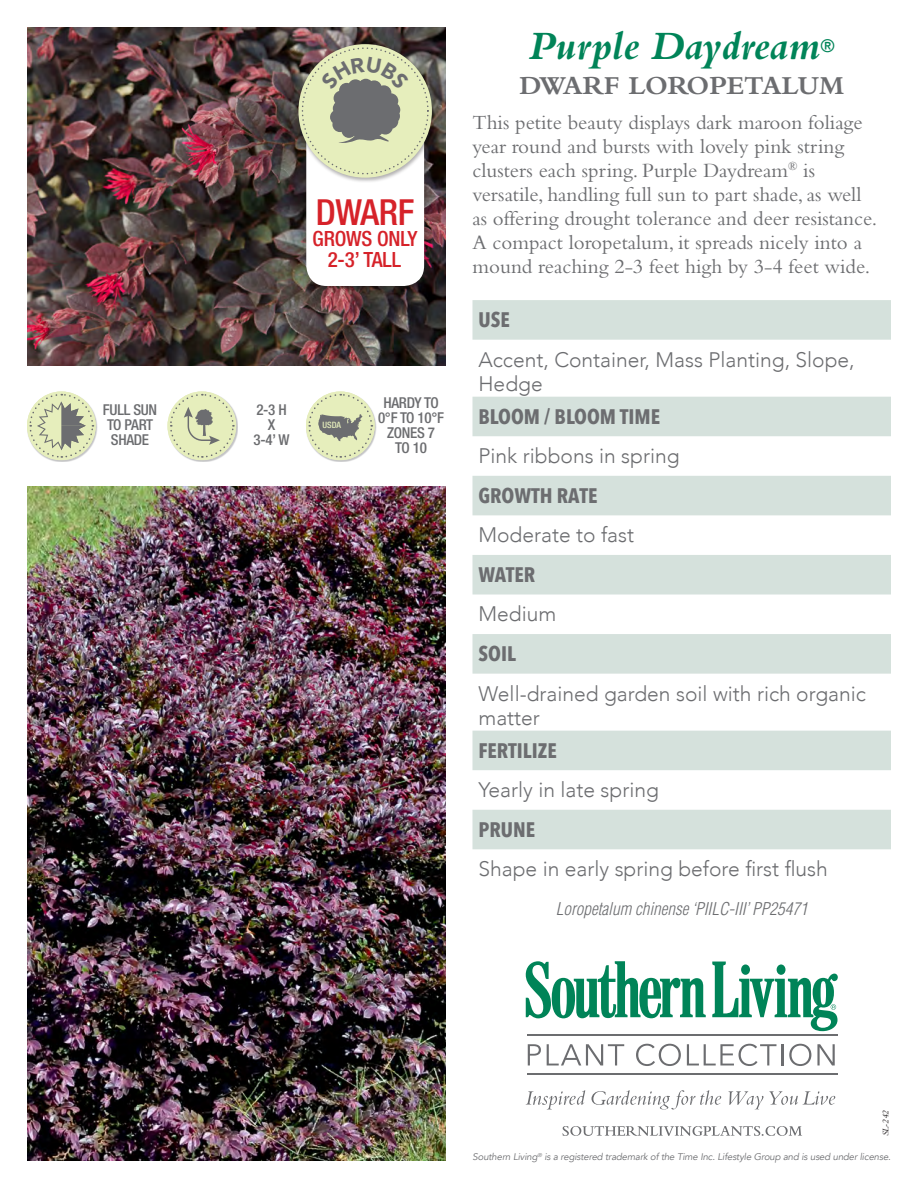
<style>
.page{position:relative;width:918px;height:1188px;background:#fff}
.page>*{position:absolute;margin:0;border:0;box-sizing:border-box;transform-origin:0 0}
.PLANT_NAME{font:italic 700 42px "Bembo";color:#008458}
.t1{font:500 condensed 36px "Helvetica Neue";letter-spacing:-.01em;color:#d62229}
.PLANT_NAME-2{font:700 27px "Bembo";color:#6c6d70}
.descriptions{font:21px/24px "Bembo";color:#6c6d70}
.t2{font:300 21px/24px "Avenir";color:#6c6d70}
.t3{font:700 21px "Avenir Next Condensed";color:#6c6d70}
.t4{font:500 condensed 21px/21px "Helvetica Neue";letter-spacing:-.01em;color:#d62229;text-align:center}
.PLANT_NAME-3{font:500 18px "Avenir";color:#008458}
.scientific_name{font:italic 300 condensed 17.25px "Helvetica";color:#6c6d70}
.t5{font:500 condensed 15px/15px "Helvetica Neue";letter-spacing:-.02em;color:#6c6d70}
.t6{font:italic 9.6px "Avenir";letter-spacing:-.015em;color:#6c6d70}
.t7{font:italic 9px "Bembo";color:#231f20}
.t8{font:500 condensed 8.7px "Helvetica Neue";color:#e6eebc}
</style>
<div class="page">
<img style="left:27px;top:27px;width:418px;height:338px">
<div style="left:304px;top:134px;width:125px;height:157px;background:#231f20;opacity:.35"></div>
<img style="left:27px;top:486px;width:418px;height:675px">
<div style="left:27px;top:392px;width:71px;height:70px;background:#6c6d70;opacity:.4"></div>
<svg style="left:27px;top:391px;width:69px;height:69px"></svg>
<svg style="left:29px;top:393px;width:65px;height:66px;background:#ced4b4"></svg>
<div style="left:168px;top:392px;width:70px;height:70px;background:#6c6d70;opacity:.4"></div>
<svg style="left:169px;top:393px;width:66px;height:66px;background:#dbe1bd"></svg>
<div style="left:306px;top:392px;width:70px;height:70px;background:#6c6d70;opacity:.4"></div>
<svg style="left:306px;top:391px;width:69px;height:69px"></svg>
<svg style="left:308px;top:393px;width:65px;height:66px;background:#d1d6b6"></svg>
<svg style="left:472px;top:300px;width:419px;height:549px"></svg>
<svg style="left:562px;top:1126px;width:240px;height:10px"></svg>
<svg style="left:528px;top:1044px;width:13px;height:21px"></svg>
<svg style="left:547px;top:1044px;width:77px;height:21px"></svg>
<svg style="left:636px;top:1044px;width:45px;height:22px"></svg>
<svg style="left:687px;top:1044px;width:89px;height:22px"></svg>
<hr style="left:781px;top:1044px;width:2px;height:21px;background:#6c6d70">
<svg style="left:789px;top:1044px;width:22px;height:22px"></svg>
<svg style="left:817px;top:1044px;width:18px;height:21px"></svg>
<hr style="left:527px;top:1035px;width:311px;height:1px;background:#6c6d70">
<hr style="left:527px;top:1074px;width:311px;height:1px;background:#6c6d70">
<svg style="left:526px;top:1090px;width:59px;height:19px"></svg>
<svg style="left:592px;top:1090px;width:129px;height:19px"></svg>
<svg style="left:728px;top:1091px;width:107px;height:18px"></svg>
<svg style="left:526px;top:961px;width:180px;height:57px"></svg>
<svg style="left:712px;top:962px;width:126px;height:69px"></svg>
<div style="left:296px;top:43px;width:141px;height:140px;background:#231f20;opacity:.35"></div>
<svg style="left:298px;top:44px;width:134px;height:134px"></svg>
<svg style="left:306px;top:57px;width:118px;height:229px"></svg>
<p class="t1" style="left:316px;top:190px;width:100px">DWARF</p>
<p class="t4" style="left:313px;top:227px;width:107px">GROWS ONLY<br>2-3’ TALL</p>
<p class="t5" style="left:103px;top:402px;width:56px">FULL SUN<br>TO PART<br>SHADE</p>
<p class="t5" style="left:256px;top:402px;width:32px">2-3 H</p>
<p class="t5" style="left:268px;top:417px;width:9px">X</p>
<p class="t5" style="left:254px;top:432px;width:37px">3-4’ W</p>
<p class="t8" style="left:323px;top:420px;width:20px">USDA</p>
<p class="t5" style="left:378px;top:395px;width:67px;text-align:center">HARDY TO<br>0°F TO 10°F<br>ZONES 7<br>TO 10</p>
<p class="PLANT_NAME" style="left:529px;top:23px;width:293px">Purple Daydream</p>
<p class="PLANT_NAME-3" style="left:820px;top:30px;width:16px">®</p>
<p class="PLANT_NAME-2" style="left:519px;top:70px;width:326px">DWARF LOROPETALUM</p>
<p class="descriptions" style="left:472px;top:110px;width:406px">This petite beauty displays dark maroon foliage year round and bursts with lovely pink string clusters each spring. Purple Daydream<sup>®</sup> is versatile, handling full sun to part shade, as well as offering drought tolerance and deer resistance.<br>A compact loropetalum, it spreads nicely into a mound reaching 2-3 feet high by 3-4 feet wide.</p>
<p class="t3" style="left:478px;top:307px;width:33px">USE</p>
<p class="t2" style="left:478px;top:347px;width:378px">Accent, Container, Mass Planting, Slope,<br>Hedge</p>
<p class="t3" style="left:478px;top:403px;width:183px">BLOOM / BLOOM TIME</p>
<p class="t2" style="left:478px;top:444px;width:203px">Pink ribbons in spring</p>
<p class="t3" style="left:478px;top:483px;width:120px">GROWTH RATE</p>
<p class="t2" style="left:478px;top:523px;width:157px">Moderate to fast</p>
<p class="t3" style="left:478px;top:562px;width:58px">WATER</p>
<p class="t2" style="left:478px;top:602px;width:79px">Medium</p>
<p class="t3" style="left:478px;top:641px;width:39px">SOIL</p>
<p class="t2" style="left:478px;top:681px;width:389px">Well-drained garden soil with rich organic matter</p>
<p class="t3" style="left:478px;top:737px;width:80px">FERTILIZE</p>
<p class="t2" style="left:478px;top:778px;width:182px">Yearly in late spring</p>
<p class="t3" style="left:478px;top:816px;width:58px">PRUNE</p>
<p class="t2" style="left:478px;top:857px;width:351px">Shape in early spring before first flush</p>
<p class="scientific_name" style="left:556px;top:898px;width:253px">Loropetalum chinense ‘PIILC-III’ PP25471</p>
<p class="t7" style="left:880px;top:1136px;width:28px;rotate:-90deg">SL-242</p>
<p class="t6" style="left:473px;top:1151px;width:420px">Southern Living<sup>®</sup> is a registered trademark of the Time Inc. Lifestyle Group and is used under license.</p>
</div>
